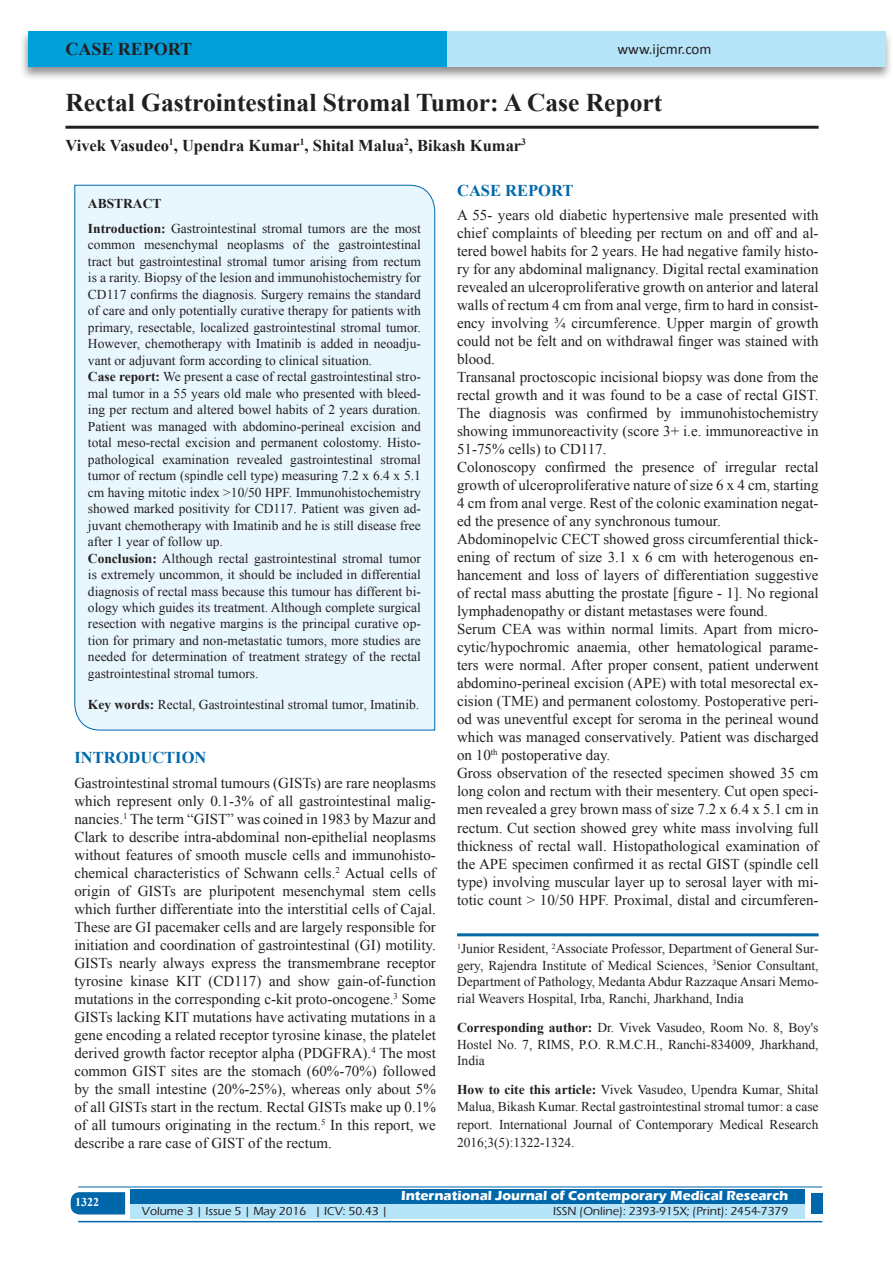
<style>
.page{position:relative;width:893px;height:1263px;background:#fff}
.page>*{position:absolute;margin:0;border:0;box-sizing:border-box;transform-origin:0 0}
.A_Title_New{font:700 25.5px "Times New Roman";color:#231f20}
.AT_new{font:700 18px "Times New Roman";color:#231f20}
.AU-New{font:700 16.5px "Times New Roman";color:#231f20}
.t1{font:700 16.5px "Times New Roman";color:#0067aa}
.TX_New{font:15px/18px "Times New Roman";color:#231f20;text-align:justify}
.t2{font:15px "Calibri";color:#231f20}
.Affi_New{font:13.5px/16.5px "Times New Roman";color:#231f20}
.HTC_new{font:13.5px/16.5px "Times New Roman";color:#231f20}
.Corresponding{font:13.5px/16.5px "Times New Roman";color:#231f20;text-align:justify}
.t3{font:700 13.5px "Eras ITC";color:#fff}
.t4{font:500 12px "Eras ITC";color:#231f20}
.t5{font:700 12px "Times New Roman";color:#fff}
.s1{font-weight:700}
</style>
<div class="page">
<div style="left:19px;top:29px;width:874px;height:52px;background:#231f20;opacity:.5"></div>
<div style="left:28px;top:31px;width:857px;height:35px;background:#b6e4f9"></div>
<div style="left:28px;top:31px;width:418px;height:35px;background:#009fda"></div>
<svg style="left:71px;top:1192px;width:54px;height:22px"></svg>
<div style="left:130px;top:1189px;width:674px;height:15px;background:#0067aa"></div>
<div style="left:130px;top:1204px;width:674px;height:15px;background:#b6e4f9"></div>
<hr style="left:78px;top:1186px;width:744px;height:1px;background:#0067aa">
<hr style="left:78px;top:1221px;width:744px;height:1px;background:#0067aa">
<div style="left:811px;top:1193px;width:11px;height:21px;background:#0067aa"></div>
<hr style="left:65px;top:126px;width:754px;height:3px;background:#231f20">
<div style="left:74px;top:184px;width:361px;height:547px;background:#e8f6fd"></div>
<hr style="left:457px;top:933px;width:362px;height:3px;background:#0067aa">
<p class="AT_new" style="left:65px;top:36px;width:128px">CASE REPORT</p>
<p class="t2" style="left:617px;top:40px;width:96px">www.ijcmr.com</p>
<p class="A_Title_New" style="left:65px;top:85px;width:598px">Rectal Gastrointestinal Stromal Tumor: A Case Report</p>
<p class="AU-New" style="left:65px;top:134px;width:462px">Vivek Vasudeo<sup>1</sup>, Upendra Kumar<sup>1</sup>, Shital Malua<sup>2</sup>, Bikash Kumar<sup>3</sup></p>
<p class="Affi_New" style="left:88px;top:190px;width:335px;line-height:25px"><span class="s1">ABSTRACT<br>Introduction:</span> Gastrointestinal stromal tumors are the most</p>
<p class="Affi_New" style="left:88px;top:236px;width:335px">common mesenchymal neoplasms of the gastrointestinal tract but gastrointestinal stromal tumor arising from rectum is a rarity. Biopsy of the lesion and immunohistochemistry for CD117 confirms the diagnosis. Surgery remains the standard of care and only potentially curative therapy for patients with primary, resectable, localized gastrointestinal stromal tumor.<br>However, chemotherapy with Imatinib is added in neoadju&shy;vant or adjuvant form according to clinical situation.<br><span class="s1">Case report:</span> We present a case of rectal gastrointestinal stro&shy;mal tumor in a 55 years old male who presented with bleed&shy;ing per rectum and altered bowel habits of 2 years duration.<br>Patient was managed with abdomino-perineal excision and total meso-rectal excision and permanent colostomy. Histo&shy;pathological examination revealed gastrointestinal stromal tumor of rectum (spindle cell type) measuring 7.2 x 6.4 x 5.1 cm having mitotic index &gt;10/50 HPF. Immunohistochemistry showed marked positivity for CD117. Patient was given ad&shy;juvant chemotherapy with Imatinib and he is still disease free after 1 year of follow up.<br><span class="s1">Conclusion:</span> Although rectal gastrointestinal stromal tumor is extremely uncommon, it should be included in differential diagnosis of rectal mass because this tumour has different bi&shy;ology which guides its treatment. Although complete surgical resection with negative margins is the principal curative op&shy;tion for primary and non-metastatic tumors, more studies are needed for determination of treatment strategy of the rectal gastrointestinal stromal tumors.</p>
<p class="Affi_New" style="left:88px;top:696px;width:333px"><span class="s1">Key words:</span> Rectal, Gastrointestinal stromal tumor, Imatinib.</p>
<h1 class="t1" style="left:74px;top:746px;width:133px">INTRODUCTION</h1>
<p class="TX_New" style="left:74px;top:774px;width:363px">Gastrointestinal stromal tumours (GISTs) are rare neoplasms which represent only 0.1-3% of all gastrointestinal malig&shy;nancies.<sup>1</sup> The term “GIST” was coined in 1983 by Mazur and Clark to describe intra-abdominal non-epithelial neoplasms without features of smooth muscle cells and immunohisto&shy;chemical characteristics of Schwann cells.<sup>2</sup> Actual cells of origin of GISTs are pluripotent mesenchymal stem cells which further differentiate into the interstitial cells of Cajal.<br>These are GI pacemaker cells and are largely responsible for initiation and coordination of gastrointestinal (GI) motility.<br>GISTs nearly always express the transmembrane receptor tyrosine kinase KIT (CD117) and show gain-of-function mutations in the corresponding c-kit proto-oncogene.<sup>3</sup> Some GISTs lacking KIT mutations have activating mutations in a gene encoding a related receptor tyrosine kinase, the platelet derived growth factor receptor alpha (PDGFRA).<sup>4</sup> The most common GIST sites are the stomach (60%-70%) followed by the small intestine (20%-25%), whereas only about 5% of all GISTs start in the rectum. Rectal GISTs make up 0.1% of all tumours originating in the rectum.<sup>5</sup> In this report, we describe a rare case of GIST of the rectum.</p>
<h1 class="t1" style="left:457px;top:179px;width:118px">CASE REPORT</h1>
<p class="TX_New" style="left:457px;top:206px;width:363px">A 55- years old diabetic hypertensive male presented with chief complaints of bleeding per rectum on and off and al&shy;tered bowel habits for 2 years. He had negative family histo&shy;ry for any abdominal malignancy. Digital rectal examination revealed an ulceroproliferative growth on anterior and lateral walls of rectum 4 cm from anal verge, firm to hard in consist&shy;ency involving ¾ circumference. Upper margin of growth could not be felt and on withdrawal finger was stained with blood.</p>
<p class="TX_New" style="left:457px;top:368px;width:363px">Transanal proctoscopic incisional biopsy was done from the rectal growth and it was found to be a case of rectal GIST.<br>The diagnosis was confirmed by immunohistochemistry showing immunoreactivity (score 3+ i.e. immunoreactive in 51-75% cells) to CD117.</p>
<p class="TX_New" style="left:457px;top:458px;width:363px">Colonoscopy confirmed the presence of irregular rectal growth of ulceroproliferative nature of size 6 x 4 cm, starting 4 cm from anal verge. Rest of the colonic examination negat&shy;ed the presence of any synchronous tumour.</p>
<p class="TX_New" style="left:457px;top:530px;width:363px">Abdominopelvic CECT showed gross circumferential thick&shy;ening of rectum of size 3.1 x 6 cm with heterogenous en&shy;hancement and loss of layers of differentiation suggestive of rectal mass abutting the prostate [figure - 1]. No regional lymphadenopathy or distant metastases were found.</p>
<p class="TX_New" style="left:457px;top:620px;width:363px">Serum CEA was within normal limits. Apart from micro&shy;cytic/hypochromic anaemia, other hematological parame&shy;ters were normal. After proper consent, patient underwent abdomino-perineal excision (APE) with total mesorectal ex&shy;cision (TME) and permanent colostomy. Postoperative peri&shy;od was uneventful except for seroma in the perineal wound which was managed conservatively. Patient was discharged on 10<sup>th</sup> postoperative day.</p>
<p class="TX_New" style="left:457px;top:764px;width:363px">Gross observation of the resected specimen showed 35 cm long colon and rectum with their mesentery. Cut open speci&shy;men revealed a grey brown mass of size 7.2 x 6.4 x 5.1 cm in rectum. Cut section showed grey white mass involving full thickness of rectal wall. Histopathological examination of the APE specimen confirmed it as rectal GIST (spindle cell type) involving muscular layer up to serosal layer with mi&shy;totic count &gt; 10/50 HPF. Proximal, distal and circumferen-</p>
<p class="Affi_New" style="left:457px;top:940px;width:363px;text-align:justify"><sup>1</sup>Junior Resident, <sup>2</sup>Associate Professor, Department of General Sur&shy;gery, Rajendra Institute of Medical Sciences, <sup>3</sup>Senior Consultant, Department of Pathology, Medanta Abdur Razzaque Ansari Memo&shy;rial Weavers Hospital, Irba, Ranchi, Jharkhand, India</p>
<p class="Corresponding" style="left:457px;top:1019px;width:363px"><span class="s1">Corresponding author:</span> Dr. Vivek Vasudeo, Room No. 8, Boy's Hostel No. 7, RIMS, P.O. R.M.C.H., Ranchi-834009, Jharkhand, India</p>
<p class="HTC_new" style="left:457px;top:1081px;width:363px"><span class="s1">How to cite this article:</span> Vivek Vasudeo, Upendra Kumar, Shital<br>Malua, Bikash Kumar. Rectal gastrointestinal stromal tumor: a case</p>
<p class="HTC_new" style="left:457px;top:1115px;width:363px;line-height:18px">report. International Journal of Contemporary Medical Research<br>2016;3(5):1322-1324.</p>
<h4 class="t5" style="left:75px;top:1194px;width:26px">1322</h4>
<p class="t3" style="left:401px;top:1188px;width:389px">International Journal of Contemporary Medical Research</p>
<p class="t4" style="left:142px;top:1204px;width:247px">Volume 3 | Issue 5 | May 2016 | ICV: 50.43 |</p>
<p class="t4" style="left:553px;top:1204px;width:237px">ISSN (Online): 2393-915X; (Print): 2454-7379</p>
</div>
